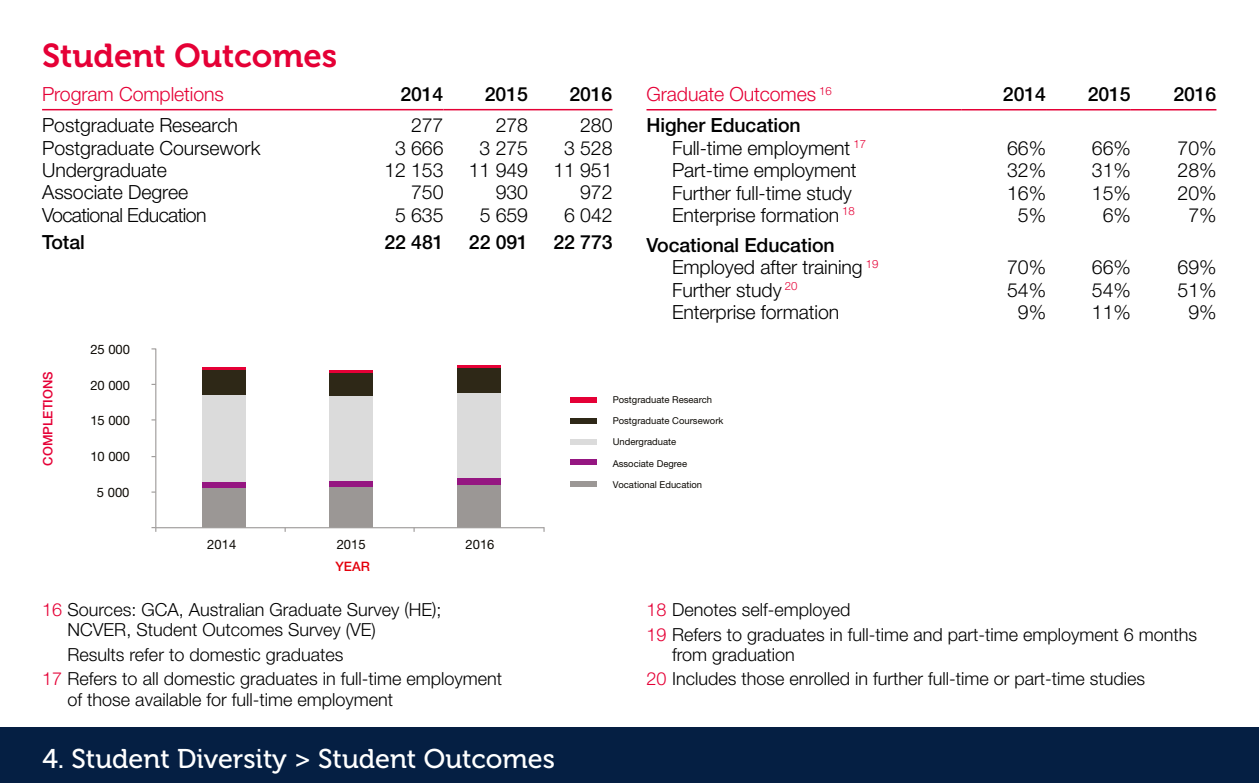
<style>
.page{position:relative;width:1259px;height:783px;background:#fff}
.page>*{position:absolute;margin:0;border:0;box-sizing:border-box;transform-origin:0 0}
.t1{font:33px "Museo 700";color:#e50036}
.t2{font:27px "Museo 500";color:#fff}
.t3{font:300 19.5px/22.5px "Helvetica Neue LT Pro";letter-spacing:-.005em;color:#000}
.t4{font:500 19.5px "Helvetica Neue LT Pro";letter-spacing:-.005em;color:#000}
.t5{font:300 19.5px "Helvetica Neue LT Std";letter-spacing:-.005em;color:#e50036}
.t6{font:300 19.5px "Helvetica Neue LT Pro";letter-spacing:-.03em;color:#000}
.t7{font:300 18px/24.6px "Helvetica Neue LT Pro";color:#000}
.t8{font:12.9px "Helvetica Neue LT Pro";color:#0d0a05}
.t9{font:500 12.9px "Helvetica Neue LT Pro";color:#e50036}
.t10{font:500 12.9px "Helvetica Neue LT Pro";color:#e4000c}
.t11{font:9.6px/21px "Helvetica Neue LT Pro";color:#0d0a05}
.s1{font-weight:500}
.s2{color:#e50036}
</style>
<div class="page">
<svg style="left:151px;top:348px;width:6px;height:183px"></svg>
<div style="left:570px;top:397px;width:27px;height:5px;background:#e50036"></div>
<div style="left:570px;top:418px;width:27px;height:5px;background:#2e2817"></div>
<div style="left:570px;top:439px;width:27px;height:5px;background:#dbdbdb"></div>
<div style="left:570px;top:459px;width:27px;height:5px;background:#951681"></div>
<div style="left:570px;top:481px;width:27px;height:5px;background:#9b9795"></div>
<div style="left:457px;top:484px;width:43px;height:43px;background:#9b9795"></div>
<div style="left:329px;top:487px;width:43px;height:40px;background:#9b9795"></div>
<div style="left:202px;top:487px;width:43px;height:40px;background:#9b9795"></div>
<div style="left:457px;top:477px;width:43px;height:7px;background:#951681"></div>
<div style="left:329px;top:480px;width:43px;height:7px;background:#951681"></div>
<div style="left:202px;top:482px;width:43px;height:5px;background:#951681"></div>
<div style="left:457px;top:392px;width:43px;height:85px;background:#dbdbdb"></div>
<div style="left:329px;top:395px;width:43px;height:85px;background:#dbdbdb"></div>
<div style="left:202px;top:395px;width:43px;height:87px;background:#dbdbdb"></div>
<div style="left:457px;top:367px;width:43px;height:25px;background:#2e2817"></div>
<div style="left:329px;top:372px;width:43px;height:23px;background:#2e2817"></div>
<div style="left:202px;top:369px;width:43px;height:26px;background:#2e2817"></div>
<hr style="left:457px;top:365px;width:43px;height:2px;background:#e50036">
<hr style="left:329px;top:370px;width:43px;height:2px;background:#e50036">
<hr style="left:202px;top:367px;width:43px;height:2px;background:#e50036">
<hr style="left:156px;top:527px;width:388px;height:1px;background:#a19e9d">
<hr style="left:42px;top:109px;width:317px;height:1px;background:#e50036">
<hr style="left:359px;top:109px;width:84px;height:1px;background:#e50036">
<hr style="left:443px;top:109px;width:85px;height:1px;background:#e50036">
<hr style="left:528px;top:109px;width:84px;height:1px;background:#e50036">
<hr style="left:961px;top:109px;width:85px;height:1px;background:#e50036">
<hr style="left:1046px;top:109px;width:84px;height:1px;background:#e50036">
<hr style="left:1130px;top:109px;width:86px;height:1px;background:#e50036">
<hr style="left:646px;top:109px;width:315px;height:1px;background:#e50036">
<div style="left:0;top:727px;width:1259px;height:55px;background:#051f43"></div>
<h1 class="t1" style="left:42px;top:38px;width:297px">Student Outcomes</h1>
<p class="t5" style="left:42px;top:82px;width:183px">Program Completions</p>
<p class="t4" style="left:400px;top:83px;width:45px">2014</p>
<p class="t4" style="left:485px;top:83px;width:45px">2015</p>
<p class="t4" style="left:569px;top:83px;width:45px">2016</p>
<p class="t3" style="left:42px;top:113px;width:197px">Postgraduate Research</p>
<p class="t3" style="left:411px;top:113px;width:34px">277</p>
<p class="t3" style="left:496px;top:113px;width:34px">278</p>
<p class="t3" style="left:580px;top:113px;width:34px">280</p>
<p class="t3" style="left:42px;top:136px;width:220px">Postgraduate Coursework</p>
<p class="t3" style="left:395px;top:136px;width:50px">3 666</p>
<p class="t3" style="left:479px;top:136px;width:50px">3 275</p>
<p class="t3" style="left:564px;top:136px;width:50px">3 528</p>
<p class="t3" style="left:42px;top:158px;width:126px">Undergraduate</p>
<p class="t3" style="left:384px;top:158px;width:61px">12 153</p>
<p class="t3" style="left:469px;top:158px;width:61px">11 949</p>
<p class="t3" style="left:553px;top:158px;width:61px">11 951</p>
<p class="t3" style="left:42px;top:181px;width:147px">Associate Degree</p>
<p class="t3" style="left:411px;top:181px;width:34px">750</p>
<p class="t3" style="left:496px;top:181px;width:34px">930</p>
<p class="t3" style="left:580px;top:181px;width:34px">972</p>
<p class="t6" style="left:42px;top:203px;width:166px">Vocational Education</p>
<p class="t3" style="left:395px;top:203px;width:50px">5 635</p>
<p class="t3" style="left:480px;top:203px;width:50px">5 659</p>
<p class="t3" style="left:564px;top:203px;width:50px">6 042</p>
<p class="t4" style="left:42px;top:231px;width:44px">Total</p>
<p class="t4" style="left:384px;top:231px;width:61px">22 481</p>
<p class="t4" style="left:469px;top:231px;width:61px">22 091</p>
<p class="t4" style="left:553px;top:231px;width:61px">22 773</p>
<p class="t8" style="left:90px;top:341px;width:41px">25 000</p>
<p class="t5" style="left:646px;top:82px;width:187px">Graduate Outcomes <sup>16</sup></p>
<p class="t4" style="left:1003px;top:83px;width:45px">2014</p>
<p class="t4" style="left:1087px;top:83px;width:45px">2015</p>
<p class="t4" style="left:1173px;top:83px;width:45px">2016</p>
<p class="t3" style="left:672px;top:113px;width:195px;text-indent:-26px"><span class="s1">Higher Education<br></span>Full-time employment <sup>17</sup></p>
<p class="t3" style="left:1007px;top:136px;width:40px">66%</p>
<p class="t3" style="left:1092px;top:136px;width:40px">66%</p>
<p class="t3" style="left:1177px;top:136px;width:40px">70%</p>
<p class="t3" style="left:672px;top:158px;width:186px">Part-time employment</p>
<p class="t3" style="left:1007px;top:158px;width:40px">32%</p>
<p class="t3" style="left:1092px;top:158px;width:40px">31%</p>
<p class="t3" style="left:1177px;top:158px;width:40px">28%</p>
<p class="t3" style="left:672px;top:181px;width:181px">Further full-time study</p>
<p class="t3" style="left:1007px;top:181px;width:40px">16%</p>
<p class="t3" style="left:1092px;top:181px;width:40px">15%</p>
<p class="t3" style="left:1177px;top:181px;width:40px">20%</p>
<p class="t3" style="left:672px;top:203px;width:184px">Enterprise formation <sup>18</sup></p>
<p class="t3" style="left:1018px;top:203px;width:30px">5%</p>
<p class="t3" style="left:1102px;top:203px;width:30px">6%</p>
<p class="t3" style="left:1188px;top:203px;width:30px">7%</p>
<p class="t3" style="left:672px;top:233px;width:208px;text-indent:-26px"><span class="s1">Vocational Education<br></span>Employed after training <sup>19</sup></p>
<p class="t3" style="left:1007px;top:255px;width:40px">70%</p>
<p class="t3" style="left:1092px;top:255px;width:40px">66%</p>
<p class="t3" style="left:1177px;top:255px;width:40px">69%</p>
<p class="t3" style="left:672px;top:278px;width:127px">Further study <sup>20</sup></p>
<p class="t3" style="left:1007px;top:278px;width:40px">54%</p>
<p class="t3" style="left:1092px;top:278px;width:40px">54%</p>
<p class="t3" style="left:1177px;top:278px;width:40px">51%</p>
<p class="t3" style="left:672px;top:300px;width:169px">Enterprise formation</p>
<p class="t3" style="left:1018px;top:300px;width:30px">9%</p>
<p class="t3" style="left:1092px;top:300px;width:40px">11%</p>
<p class="t3" style="left:1188px;top:300px;width:30px">9%</p>
<p class="t9" style="left:40px;top:465px;width:96px;rotate:-90deg">COMPLETIONS</p>
<p class="t8" style="left:90px;top:377px;width:41px">20 000</p>
<p class="t8" style="left:90px;top:413px;width:41px">15 000</p>
<p class="t8" style="left:90px;top:449px;width:41px">10 000</p>
<p class="t8" style="left:97px;top:484px;width:34px">5 000</p>
<p class="t8" style="left:207px;top:536px;width:30px">2014</p>
<p class="t8" style="left:337px;top:536px;width:30px">2015</p>
<p class="t8" style="left:465px;top:536px;width:30px">2016</p>
<p class="t10" style="left:335px;top:558px;width:36px">YEAR</p>
<p class="t7" style="left:68px;top:599px;width:375px;line-height:20.4px;text-indent:-26px"><span class="s2">16</span> Sources: GCA, Australian Graduate Survey (HE);<br>NCVER, Student Outcomes Survey (VE)</p>
<p class="t7" style="left:42px;top:641px;width:461px;text-indent:26px">Results refer to domestic graduates<br><span class="s2">17</span> Refers to all domestic graduates in full-time employment</p>
<p class="t7" style="left:68px;top:686px;width:327px">of those available for full-time employment</p>
<h2 class="t2" style="left:43px;top:743px;width:514px">4. Student Diversity &gt; Student Outcomes</h2>
<p class="t11" style="left:612px;top:389px;width:101px">Postgraduate Research</p>
<p class="t11" style="left:612px;top:410px;width:112px">Postgraduate Coursework<br>Undergraduate<br>Associate Degree<br>Vocational Education</p>
<p class="t7" style="left:646px;top:597px;width:552px"><span class="s2">18</span> Denotes self-employed<br><span class="s2">19</span> Refers to graduates in full-time and part-time employment 6 months</p>
<p class="t7" style="left:646px;top:641px;width:500px;text-indent:26px">from graduation<br><span class="s2">20</span> Includes those enrolled in further full-time or part-time studies</p>
</div>
